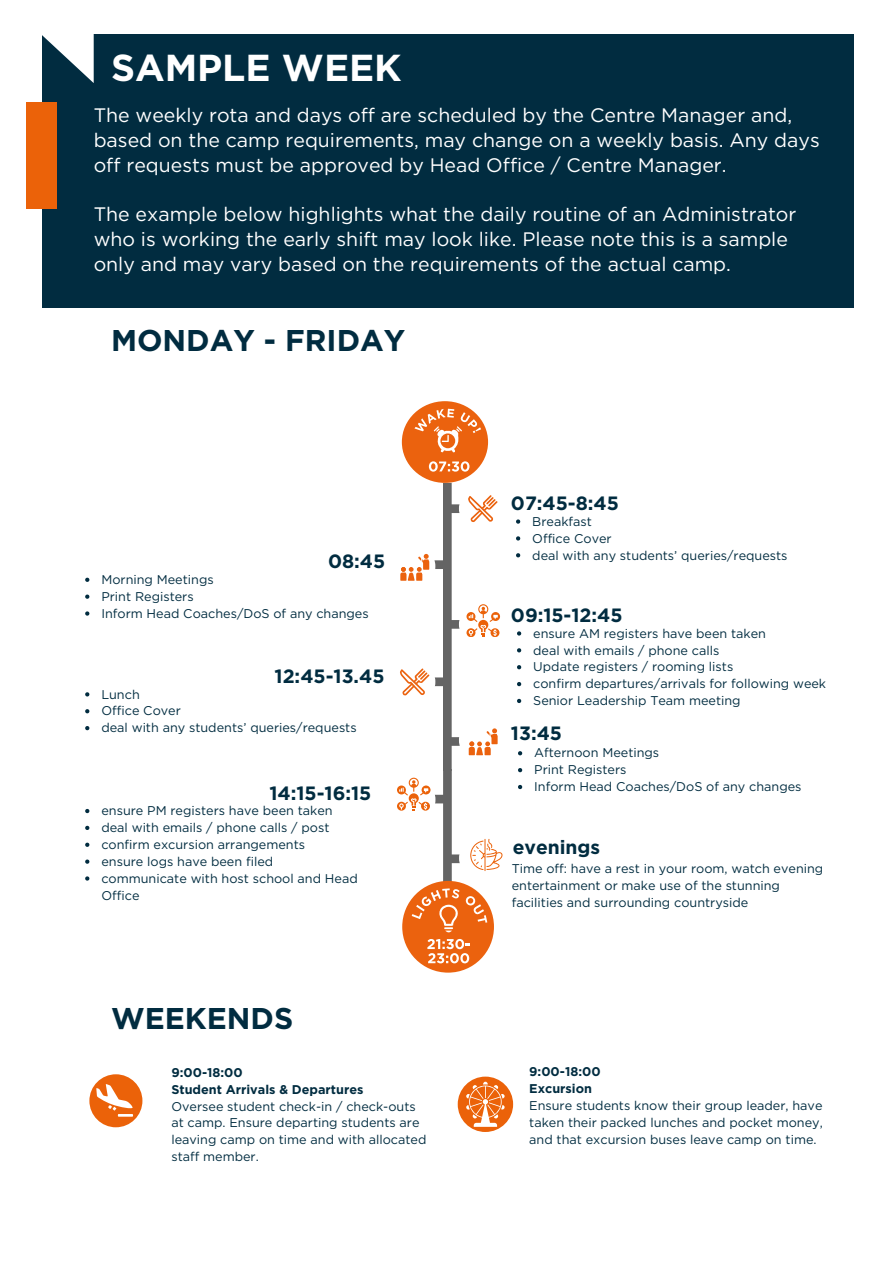
<style>
.page{position:relative;width:894px;height:1264px;background:#fff}
.page>*{position:absolute;margin:0;border:0;box-sizing:border-box;transform-origin:0 0}
.t1{font:700 37.5px "Gotham";color:#fff}
.t2{font:700 30px "Gotham";color:#012c40}
.t3{font:19.5px/24.8px "Gotham";color:#fff}
.t4{font:700 19.2px "Gotham";color:#012c40}
.t5{font:12.6px/16.8px "Gotham";color:#012c40}
.t6{font:700 12.6px "Gotham";color:#012c40}
</style>
<div class="page">
<div style="left:42px;top:34px;width:811px;height:274px;background:#012c40"></div>
<svg style="left:42px;top:34px;width:52px;height:49px"></svg>
<div style="left:27px;top:102px;width:30px;height:107px;background:#eb6209"></div>
<svg style="left:457px;top:1076px;width:56px;height:55px"></svg>
<svg style="left:465px;top:1081px;width:39px;height:45px;background:#f08a49"></svg>
<div style="left:445px;top:504px;width:34px;height:9px;background:#646464"></div>
<div style="left:445px;top:620px;width:34px;height:8px;background:#646464"></div>
<div style="left:445px;top:737px;width:34px;height:8px;background:#646464"></div>
<div style="left:414px;top:560px;width:34px;height:9px;background:#646464"></div>
<div style="left:414px;top:677px;width:34px;height:9px;background:#646464"></div>
<div style="left:443px;top:483px;width:8px;height:287px;background:#646464"></div>
<div style="left:391px;top:544px;width:44px;height:44px;background:#fff;border-radius:50%"></div>
<div style="left:391px;top:660px;width:44px;height:44px;background:#fff;border-radius:50%"></div>
<div style="left:459px;top:486px;width:44px;height:44px;background:#fff;border-radius:50%"></div>
<div style="left:459px;top:602px;width:44px;height:44px;background:#fff;border-radius:50%"></div>
<div style="left:459px;top:718px;width:44px;height:44px;background:#fff;border-radius:50%"></div>
<div style="left:402px;top:401px;width:86px;height:82px;background:#eb620e;border-radius:50%"></div>
<svg style="left:429px;top:461px;width:40px;height:10px"></svg>
<svg style="left:414px;top:409px;width:67px;height:43px"></svg>
<svg style="left:400px;top:668px;width:29px;height:27px"></svg>
<div style="left:400px;top:551px;width:22px;height:15px;border:1px solid #fff"></div>
<svg style="left:400px;top:554px;width:29px;height:26px"></svg>
<div style="left:468px;top:726px;width:22px;height:14px;border:1px solid #fff"></div>
<svg style="left:468px;top:728px;width:29px;height:27px"></svg>
<svg style="left:468px;top:495px;width:29px;height:27px"></svg>
<div style="left:89px;top:1074px;width:53px;height:53px;background:#eb6209;border-radius:50%"></div>
<svg style="left:96px;top:1084px;width:37px;height:32px"></svg>
<div style="left:446px;top:854px;width:33px;height:9px;background:#646464"></div>
<div style="left:415px;top:794px;width:33px;height:9px;background:#646464"></div>
<div style="left:443px;top:769px;width:8px;height:122px;background:#646464"></div>
<div style="left:391px;top:777px;width:44px;height:44px;background:#fff;border-radius:50%"></div>
<div style="left:459px;top:836px;width:44px;height:44px;background:#fff;border-radius:50%"></div>
<div style="left:402px;top:880px;width:92px;height:92px;background:#eb620e;border-radius:50%"></div>
<svg style="left:427px;top:938px;width:43px;height:25px"></svg>
<svg style="left:411px;top:888px;width:48px;height:44px"></svg>
<svg style="left:465px;top:895px;width:22px;height:27px"></svg>
<svg style="left:516px;top:519px;width:4px;height:4px"></svg>
<svg style="left:516px;top:536px;width:4px;height:4px"></svg>
<svg style="left:516px;top:553px;width:4px;height:4px"></svg>
<svg style="left:85px;top:577px;width:4px;height:5px"></svg>
<svg style="left:85px;top:594px;width:4px;height:4px"></svg>
<svg style="left:85px;top:611px;width:4px;height:4px"></svg>
<svg style="left:517px;top:631px;width:4px;height:4px"></svg>
<svg style="left:517px;top:648px;width:4px;height:4px"></svg>
<svg style="left:517px;top:665px;width:4px;height:4px"></svg>
<svg style="left:517px;top:682px;width:4px;height:4px"></svg>
<svg style="left:517px;top:699px;width:4px;height:4px"></svg>
<svg style="left:85px;top:692px;width:4px;height:4px"></svg>
<svg style="left:85px;top:709px;width:4px;height:4px"></svg>
<svg style="left:85px;top:726px;width:4px;height:4px"></svg>
<svg style="left:470px;top:839px;width:32px;height:32px"></svg>
<svg style="left:85px;top:809px;width:4px;height:4px"></svg>
<svg style="left:85px;top:825px;width:4px;height:5px"></svg>
<svg style="left:85px;top:842px;width:4px;height:4px"></svg>
<svg style="left:85px;top:859px;width:4px;height:4px"></svg>
<svg style="left:85px;top:876px;width:4px;height:4px"></svg>
<svg style="left:518px;top:751px;width:4px;height:4px"></svg>
<svg style="left:518px;top:768px;width:4px;height:4px"></svg>
<svg style="left:518px;top:785px;width:4px;height:4px"></svg>
<svg style="left:466px;top:604px;width:34px;height:33px"></svg>
<svg style="left:397px;top:777px;width:34px;height:34px"></svg>
<h2 class="t1" style="left:111px;top:45px;width:292px">SAMPLE WEEK</h2>
<h1 class="t3" style="left:94px;top:103px;width:727px">The weekly rota and days off are scheduled by the Centre Manager and, based on the camp requirements, may change on a weekly basis. Any days off requests must be approved by Head Office / Centre Manager.</h1>
<h4 class="t3" style="left:94px;top:202px;width:704px">The example below highlights what the daily routine of an Administrator who is working the early shift may look like. Please note this is a sample only and may vary based on the requirements of the actual camp.</h4>
<h4 class="t2" style="left:111px;top:322px;width:296px">MONDAY - FRIDAY</h4>
<h3 class="t4" style="left:328px;top:550px;width:59px">08:45</h3>
<h3 class="t5" style="left:101px;top:571px;width:114px">Morning Meetings</h3>
<p class="t5" style="left:101px;top:588px;width:94px">Print Registers</p>
<p class="t5" style="left:101px;top:605px;width:269px">Inform Head Coaches/DoS of any changes</p>
<p class="t4" style="left:274px;top:664px;width:111px">12:45-13.45</p>
<p class="t5" style="left:101px;top:685px;width:40px">Lunch</p>
<p class="t5" style="left:101px;top:702px;width:81px">Office Cover</p>
<h3 class="t5" style="left:101px;top:719px;width:257px">deal with any students’ queries/requests</h3>
<p class="t4" style="left:269px;top:781px;width:103px">14:15-16:15</p>
<p class="t5" style="left:101px;top:802px;width:233px">ensure PM registers have been taken</p>
<p class="t5" style="left:101px;top:819px;width:229px">deal with emails / phone calls / post</p>
<p class="t5" style="left:101px;top:836px;width:205px">confirm excursion arrangements</p>
<p class="t5" style="left:101px;top:853px;width:173px">ensure logs have been filed</p>
<p class="t5" style="left:101px;top:869px;width:258px">communicate with host school and Head<br>Office</p>
<p class="t2" style="left:111px;top:1000px;width:184px">WEEKENDS</p>
<p class="t6" style="left:171px;top:1064px;width:73px">9:00-18:00</p>
<p class="t6" style="left:171px;top:1081px;width:193px">Student Arrivals &amp; Departures</p>
<p class="t5" style="left:171px;top:1097px;width:256px">Oversee student check-in / check-outs at camp. Ensure departing students are leaving camp on time and with allocated staff member.</p>
<p class="t4" style="left:511px;top:491px;width:109px">07:45-8:45</p>
<p class="t5" style="left:532px;top:513px;width:61px">Breakfast</p>
<p class="t5" style="left:532px;top:529px;width:81px">Office Cover</p>
<p class="t5" style="left:532px;top:546px;width:257px">deal with any students’ queries/requests</p>
<h3 class="t4" style="left:511px;top:603px;width:113px">09:15-12:45</h3>
<p class="t5" style="left:533px;top:624px;width:234px">ensure AM registers have been taken</p>
<p class="t5" style="left:533px;top:641px;width:187px">deal with emails / phone calls</p>
<p class="t5" style="left:533px;top:658px;width:201px">Update registers / rooming lists</p>
<h3 class="t5" style="left:533px;top:675px;width:294px">confirm departures/arrivals for following week</h3>
<p class="t5" style="left:533px;top:692px;width:209px">Senior Leadership Team meeting</p>
<p class="t4" style="left:511px;top:721px;width:53px">13:45</p>
<h3 class="t5" style="left:534px;top:744px;width:126px">Afternoon Meetings</h3>
<p class="t5" style="left:534px;top:761px;width:94px">Print Registers</p>
<h2 class="t5" style="left:534px;top:778px;width:269px">Inform Head Coaches/DoS of any changes</h2>
<p class="t4" style="left:512px;top:835px;width:89px">evenings</p>
<p class="t5" style="left:511px;top:860px;width:313px">Time off: have a rest in your room, watch evening entertainment or make use of the stunning facilities and surrounding countryside</p>
<h3 class="t6" style="left:529px;top:1064px;width:73px">9:00-18:00</h3>
<p class="t6" style="left:529px;top:1080px;width:64px">Excursion</p>
<p class="t5" style="left:529px;top:1096px;width:295px;text-align:justify">Ensure students know their group leader, have taken their packed lunches and pocket money, and that excursion buses leave camp on time.</p>
</div>
